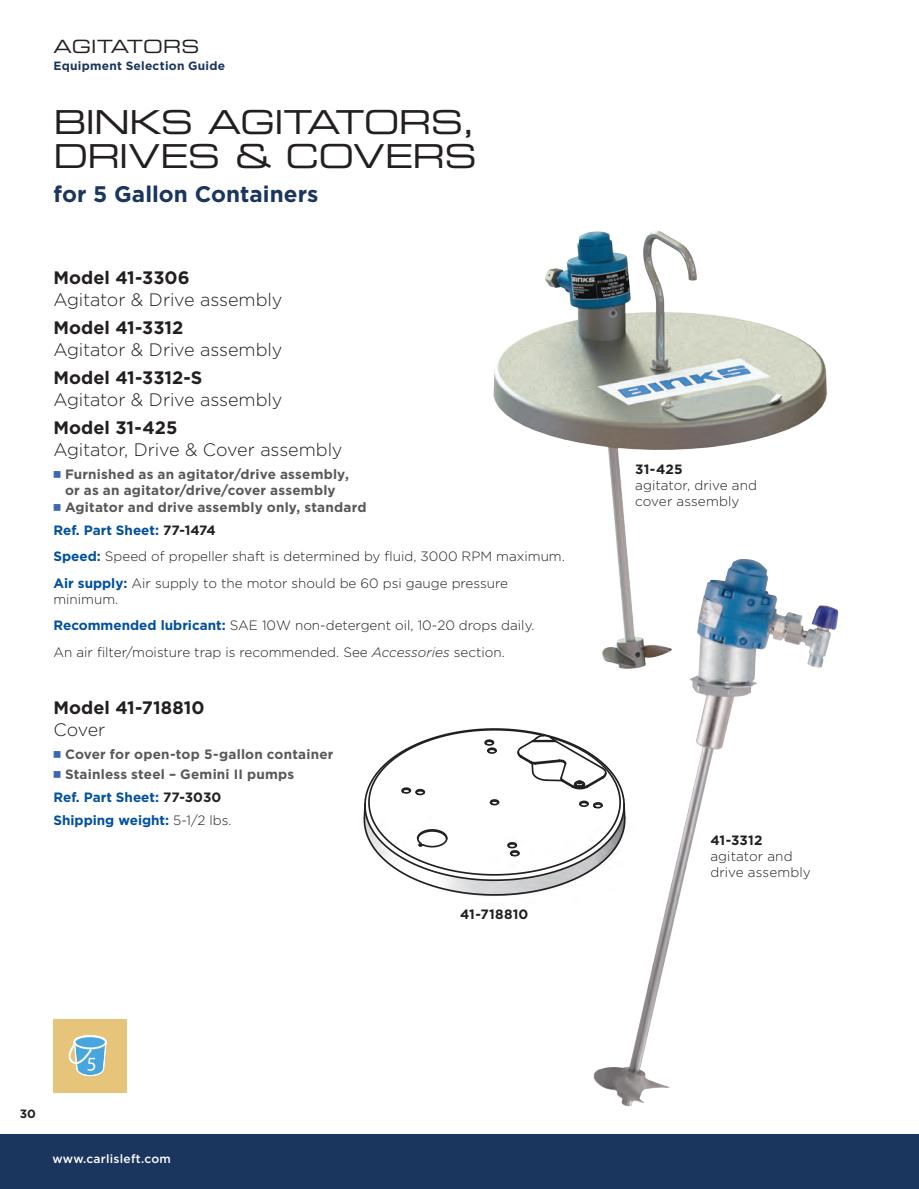
<style>
.page{position:relative;width:919px;height:1189px;background:#fff}
.page>*{position:absolute;margin:0;border:0;box-sizing:border-box;transform-origin:0 0}
.t1{font:33px/34.5px "Eurostile Extended Two";letter-spacing:-.025em;color:#231f20}
.t2{font:700 22.5px "Gotham";color:#1a355e}
.t3{font:18.15px "Eurostile Extended Two";letter-spacing:.005em;color:#231f20}
.t4{font:300 18px "Gotham";letter-spacing:-.01em;color:#231f20}
.t5{font:700 18px "Gotham";letter-spacing:.005em;color:#231f20}
.t6{font:300 13.5px/26.2px "Gotham";color:#231f20}
.t7{font:700 13.5px/19.8px "Gotham";letter-spacing:.015em;color:#57585a}
.t8{font:700 13.5px/23px "Gotham";color:#01509f}
.t9{font:700 13.5px "Gotham";letter-spacing:.015em;color:#231f20}
.t10{font:700 12px "Gotham";letter-spacing:.02em;color:#1a355e}
.t11{font:500 12px "Gotham";letter-spacing:.025em;color:#fff}
.t12{font:700 12px "Gotham";color:#231f20}
.s1{font-family:"Universal Newswith Comm Pi";font-weight:400;color:#3d67ae}
.s2{font-weight:700;color:#01509f}
.s3{font-weight:700}
.s4{font-style:italic}
.s5{color:#231f20}
.s6{font-weight:300;color:#231f20}
</style>
<div class="page">
<div style="left:0;top:1133px;width:919px;height:55px;background:#1a355e"></div>
<svg style="left:363px;top:728px;width:230px;height:168px"></svg>
<img style="left:493px;top:230px;width:346px;height:427px">
<img style="left:593px;top:559px;width:231px;height:547px">
<div style="left:53px;top:1018px;width:74px;height:74px;background:#e6c57b"></div>
<svg style="left:68px;top:1035px;width:39px;height:41px"></svg>
<h3 class="t3" style="left:53px;top:34px;width:147px">AGITATORS</h3>
<p class="t10" style="left:53px;top:58px;width:173px">Equipment Selection Guide</p>
<h1 class="t1" style="left:53px;top:104px;width:425px">BINKS AGITATORS,<br>DRIVES &amp; COVERS</h1>
<h2 class="t2" style="left:53px;top:179px;width:266px">for 5 Gallon Containers</h2>
<h3 class="t5" style="left:53px;top:266px;width:138px">Model 41-3306</h3>
<h3 class="t4" style="left:53px;top:288px;width:230px">Agitator &amp; Drive assembly</h3>
<h3 class="t5" style="left:53px;top:315px;width:131px">Model 41-3312</h3>
<h3 class="t4" style="left:53px;top:338px;width:230px">Agitator &amp; Drive assembly</h3>
<h3 class="t5" style="left:53px;top:365px;width:150px">Model 41-3312-S</h3>
<h3 class="t4" style="left:53px;top:388px;width:230px">Agitator &amp; Drive assembly</h3>
<h3 class="t5" style="left:53px;top:415px;width:126px">Model 31-425</h3>
<h3 class="t4" style="left:53px;top:438px;width:291px">Agitator, Drive &amp; Cover assembly</h3>
<p class="t7" style="left:53px;top:464px;width:297px"><span class="s1">n</span> Furnished as an agitator/drive assembly,</p>
<p class="t7" style="left:65px;top:480px;width:272px">or as an agitator/drive/cover assembly</p>
<p class="t7" style="left:53px;top:497px;width:315px"><span class="s1">n</span> Agitator and drive assembly only, standard</p>
<p class="t6" style="left:53px;top:517px;width:513px"><span class="s2">Ref. Part Sheet:</span> <span class="s3">77-1474<br></span><span class="s2">Speed:</span> Speed of propeller shaft is determined by fluid, 3000 RPM maximum.<br><span class="s2">Air supply:</span> Air supply to the motor should be 60 psi gauge pressure</p>
<p class="t6" style="left:53px;top:585px;width:483px">minimum.<br><span class="s2">Recommended lubricant:</span> SAE 10W non-detergent oil, 10-20 drops daily.<br>An air filter/moisture trap is recommended. See <span class="s4">Accessories</span> section.</p>
<h3 class="t5" style="left:53px;top:695px;width:153px">Model 41-718810</h3>
<h3 class="t4" style="left:53px;top:718px;width:53px">Cover</h3>
<p class="t7" style="left:53px;top:744px;width:282px"><span class="s1">n</span> Cover for open-top 5-gallon container <span class="s1">n</span> Stainless steel – Gemini II pumps</p>
<p class="t8" style="left:53px;top:785px;width:180px">Ref. Part Sheet: <span class="s5">77-3030<br></span>Shipping weight: <span class="s6">5-1/2 lbs.</span></p>
<p class="t9" style="left:460px;top:904px;width:70px">41-718810</p>
<p class="t9" style="left:635px;top:460px;width:49px">31-425</p>
<p class="t6" style="left:635px;top:477px;width:124px;line-height:16.2px">agitator, drive and cover assembly</p>
<p class="t9" style="left:710px;top:831px;width:54px">41-3312</p>
<p class="t6" style="left:710px;top:847px;width:102px;line-height:16.2px">agitator and drive assembly</p>
<p class="t12" style="left:20px;top:1105px;width:18px">30</p>
<p class="t11" style="left:52px;top:1150px;width:120px">www.carlisleft.com</p>
</div>
